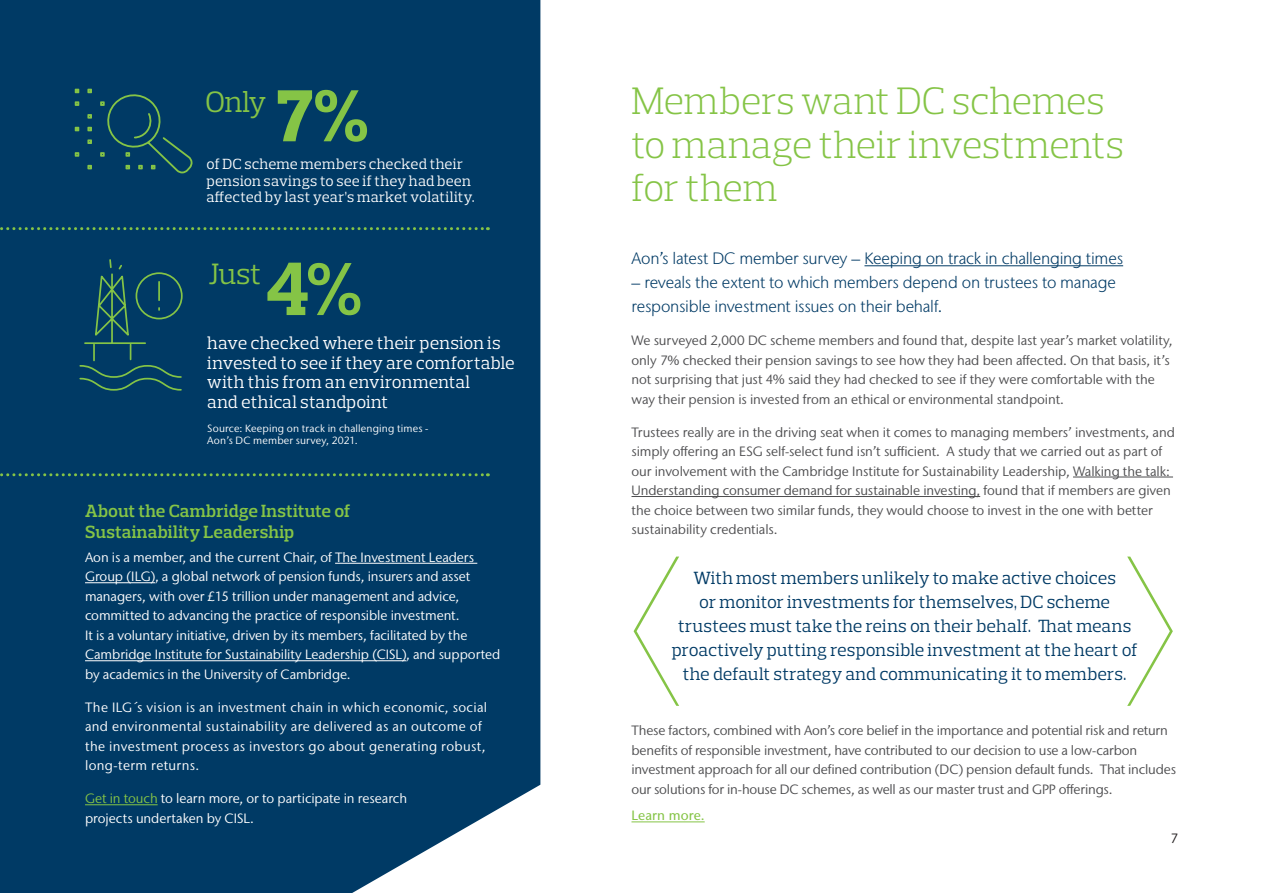
<style>
.page{position:relative;width:1263px;height:893px;background:#fff}
.page>*{position:absolute;margin:0;border:0;box-sizing:border-box;transform-origin:0 0}
.t1{font:700 76.5px "Prelo Slab";color:#85c446}
.t2{font:700 expanded 75px "Prelo Slab";color:#85c446}
.t3{font:300 39px/43.5px "Prelo Slab";letter-spacing:-.01em;color:#85c446}
.t4{font:30px "Prelo Slab";letter-spacing:-.01em;color:#85c446}
.t5{font:18px/24px "Prelo Slab";color:#003a65;text-align:center}
.t6{font:18px/19.5px "Prelo Slab";letter-spacing:.005em;color:#fff}
.t7{font:600 18px/21px "Prelo Slab";letter-spacing:.005em;color:#85c446}
.t8{font:300 16.5px/24px "Stone Sans IIITC Pro";letter-spacing:-.01em;color:#003a65}
.t9{font:15px/16.5px "Prelo Slab";letter-spacing:.01em;color:#fff}
.t10{font:13.5px/19.5px "Stone Sans IIITC Pro";letter-spacing:-.01em;color:#4d4d4f}
.t11{font:13.5px/19.5px "Stone Sans IIITC Pro";color:#fff}
.t12{font:13.5px/19.5px "Stone Sans IIITC Pro";letter-spacing:.025em;color:#fff}
.t13{font:500 13.5px "Stone Sans IIITC Std";letter-spacing:.01em;color:#85c446}
.t14{font:13.5px "Stone Sans IIITC Pro";color:#231f20}
.t15{font:10.5px/12px "Stone Sans IIITC Pro";letter-spacing:.015em;color:#fff}
.s1{color:#85c446}
</style>
<div class="page">
<div style="left:0;top:0;width:540px;height:893px;background:#003a65"></div>
<hr style="left:864px;top:265px;width:259px;height:1px;background:#003a65">
<hr style="left:1073px;top:477px;width:100px;height:1px;background:#4d4d4f">
<hr style="left:631px;top:496px;width:349px;height:1px;background:#4d4d4f">
<hr style="left:631px;top:821px;width:74px;height:1px;background:#85c446">
<svg style="left:75px;top:89px;width:4px;height:4px"></svg>
<svg style="left:75px;top:101px;width:4px;height:5px"></svg>
<svg style="left:87px;top:89px;width:5px;height:4px"></svg>
<svg style="left:87px;top:114px;width:5px;height:5px"></svg>
<svg style="left:87px;top:127px;width:5px;height:4px"></svg>
<svg style="left:75px;top:127px;width:4px;height:4px"></svg>
<svg style="left:87px;top:139px;width:5px;height:5px"></svg>
<svg style="left:75px;top:152px;width:4px;height:5px"></svg>
<svg style="left:87px;top:165px;width:5px;height:4px"></svg>
<svg style="left:100px;top:91px;width:94px;height:83px;background:#0b4562"></svg>
<svg style="left:0;top:473px;width:488px;height:3px"></svg>
<svg style="left:0;top:227px;width:488px;height:3px"></svg>
<svg style="left:79px;top:258px;width:104px;height:133px;background:#0d4761"></svg>
<hr style="left:335px;top:563px;width:142px;height:1px;background:#fff">
<hr style="left:85px;top:582px;width:70px;height:1px;background:#fff">
<hr style="left:85px;top:660px;width:321px;height:1px;background:#fff">
<hr style="left:85px;top:804px;width:73px;height:1px;background:#85c446">
<svg style="left:634px;top:557px;width:45px;height:149px"></svg>
<svg style="left:1127px;top:557px;width:46px;height:149px"></svg>
<h3 class="t4" style="left:205px;top:84px;width:63px">Only</h3>
<h2 class="t2" style="left:276px;top:70px;width:95px">7%</h2>
<p class="t9" style="left:206px;top:156px;width:270px">of DC scheme members checked their pension savings to see if they had been affected by last year’s market volatility.</p>
<h1 class="t1" style="left:266px;top:242px;width:99px">4%</h1>
<h3 class="t4" style="left:209px;top:256px;width:54px">Just</h3>
<h3 class="t6" style="left:207px;top:333px;width:309px">have checked where their pension is invested to see if they are comfortable with this from an environmental<br>and ethical standpoint</h3>
<p class="t15" style="left:207px;top:422px;width:223px">Source: Keeping on track in challenging times -<br>Aon’s DC member survey, 2021.</p>
<h3 class="t7" style="left:85px;top:500px;width:267px">About the Cambridge Institute of<br>Sustainability Leadership</h3>
<p class="t11" style="left:85px;top:547px;width:417px">Aon is a member, and the current Chair, of The Investment Leaders Group (ILG), a global network of pension funds, insurers and asset managers, with over £15 trillion under management and advice, committed to advancing the practice of responsible investment.<br>It is a voluntary initiative, driven by its members, facilitated by the Cambridge Institute for Sustainability Leadership (CISL), and supported by academics in the University of Cambridge.</p>
<p class="t12" style="left:85px;top:697px;width:404px">The ILG´s vision is an investment chain in which economic, social and environmental sustainability are delivered as an outcome of the investment process as investors go about generating robust, long-term returns.</p>
<p class="t11" style="left:85px;top:789px;width:324px"><span class="s1">Get in touch</span> to learn more, or to participate in research projects undertaken by CISL.</p>
<h3 class="t3" style="left:631px;top:79px;width:494px">Members want DC schemes to manage their investments for them</h3>
<p class="t8" style="left:631px;top:246px;width:493px">Aon’s latest DC member survey – Keeping on track in challenging times</p>
<p class="t8" style="left:631px;top:270px;width:486px">– reveals the extent to which members depend on trustees to manage responsible investment issues on their behalf.</p>
<p class="t10" style="left:631px;top:331px;width:543px">We surveyed 2,000 DC scheme members and found that, despite last year’s market volatility, only 7% checked their pension savings to see how they had been affected. On that basis, it’s not surprising that just 4% said they had checked to see if they were comfortable with the way their pension is invested from an ethical or environmental standpoint.</p>
<p class="t10" style="left:631px;top:422px;width:545px">Trustees really are in the driving seat when it comes to managing members’ investments, and simply offering an ESG self-select fund isn’t sufficient. A study that we carried out as part of our involvement with the Cambridge Institute for Sustainability Leadership, Walking the talk:<br>Understanding consumer demand for sustainable investing, found that if members are given the choice between two similar funds, they would choose to invest in the one with better sustainability credentials.</p>
<p class="t5" style="left:672px;top:566px;width:467px">With most members unlikely to make active choices<br>or monitor investments for themselves, DC scheme trustees must take the reins on their behalf. That means proactively putting responsible investment at the heart of the default strategy and communicating it to members.</p>
<p class="t10" style="left:631px;top:721px;width:546px">These factors, combined with Aon’s core belief in the importance and potential risk and return benefits of responsible investment, have contributed to our decision to use a low-carbon investment approach for all our defined contribution (DC) pension default funds. That includes our solutions for in-house DC schemes, as well as our master trust and GPP offerings.</p>
<p class="t13" style="left:631px;top:807px;width:75px">Learn more.</p>
<p class="t14" style="left:1170px;top:830px;width:9px">7</p>
</div>
